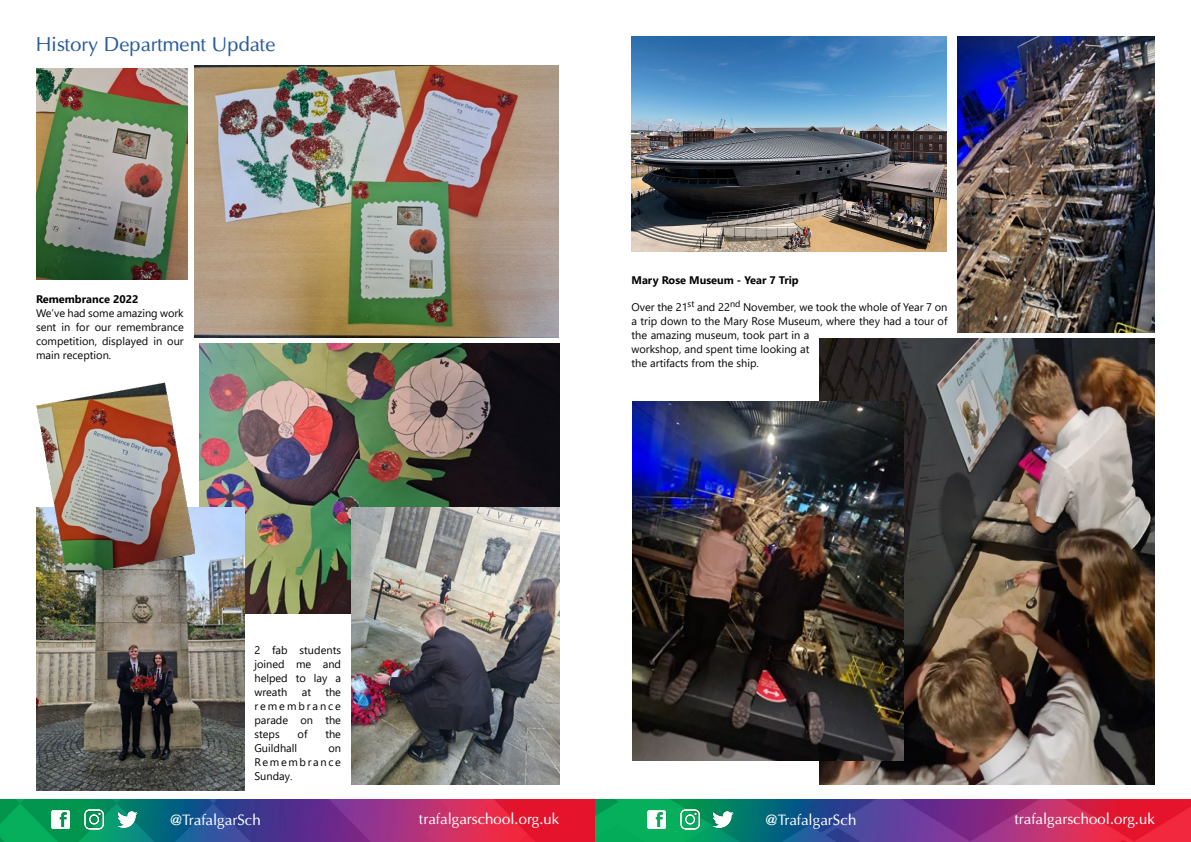
<style>
.page{position:relative;width:1191px;height:842px;background:#fff}
.page>*{position:absolute;margin:0;border:0;box-sizing:border-box;transform-origin:0 0}
.t1{font:20px "Optima";color:#275b9b}
.t2{font:15px "Optima";color:#fff}
.t3{font:11px/14px "Segoe UI";color:#020203;text-align:justify}
.t4{font:700 11px "Segoe UI";color:#020203}
</style>
<div class="page">
<img style="left:0;top:799px;width:1191px;height:43px">
<img style="left:117px;top:811px;width:20px;height:16px">
<img style="left:81px;top:809px;width:26px;height:20px">
<img style="left:52px;top:810px;width:21px;height:18px">
<img style="left:712px;top:811px;width:21px;height:16px">
<img style="left:676px;top:809px;width:26px;height:20px">
<img style="left:647px;top:810px;width:21px;height:18px">
<img style="left:194px;top:65px;width:364px;height:273px">
<img style="left:36px;top:68px;width:151px;height:211px">
<img style="left:199px;top:344px;width:360px;height:269px">
<img style="left:36px;top:508px;width:208px;height:283px">
<img style="left:351px;top:507px;width:208px;height:277px">
<img style="left:36px;top:382px;width:159px;height:194px">
<img style="left:957px;top:36px;width:198px;height:297px">
<img style="left:820px;top:338px;width:335px;height:447px">
<img style="left:631px;top:36px;width:315px;height:216px">
<img style="left:632px;top:401px;width:271px;height:359px">
<h1 class="t1" style="left:36px;top:32px;width:241px">History Department Update</h1>
<p class="t4" style="left:36px;top:289px;width:104px">Remembrance 2022</p>
<p class="t3" style="left:36px;top:306px;width:149px">We’ve had some amazing work sent in for our remembrance competition, displayed in our main reception.</p>
<p class="t3" style="left:254px;top:642px;width:88px">2 fab students joined me and helped to lay a wreath</p>
<p class="t3" style="left:254px;top:684px;width:88px;text-indent:71px">the remembrance parade on the steps</p>
<p class="t3" style="left:302px;top:684px;width:11px">at</p>
<p class="t3" style="left:297px;top:726px;width:11px">of</p>
<p class="t3" style="left:325px;top:726px;width:17px">the</p>
<p class="t3" style="left:254px;top:740px;width:44px">Guildhall</p>
<p class="t3" style="left:254px;top:740px;width:88px;text-indent:74px">on Remembrance Sunday.</p>
<p class="t4" style="left:631px;top:269px;width:169px">Mary Rose Museum - Year 7 Trip</p>
<p class="t3" style="left:631px;top:300px;width:317px;text-align:left">Over the 21<sup>st</sup> and 22<sup>nd</sup> November, we took the whole of Year 7 on a trip down to the Mary Rose Museum, where they had a tour of the amazing museum, took part in a<br>workshop, and spent time looking at<br>the artifacts from the ship.</p>
<h2 class="t2" style="left:170px;top:810px;width:92px">@TrafalgarSch</h2>
<h2 class="t2" style="left:419px;top:809px;width:142px">trafalgarschool.org.uk</h2>
<h2 class="t2" style="left:765px;top:810px;width:92px">@TrafalgarSch</h2>
<h2 class="t2" style="left:1014px;top:809px;width:142px">trafalgarschool.org.uk</h2>
</div>
